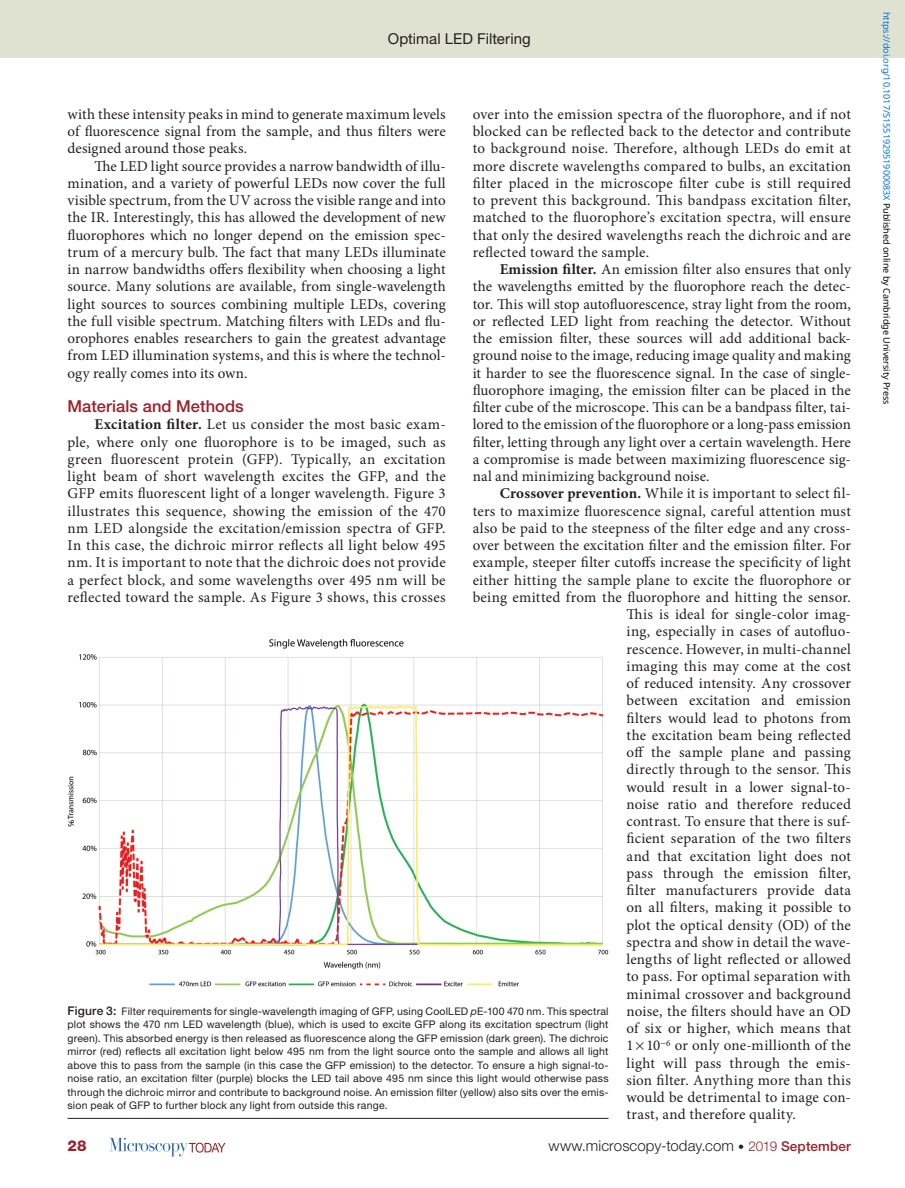
<style>
.page{position:relative;width:905px;height:1188px;background:#fff}
.page>*{position:absolute;margin:0;border:0;box-sizing:border-box;transform-origin:0 0}
.t1{font:500 16.5px "Helvetica Neue LT Std";letter-spacing:.005em;color:#98212a}
.t2{font:15px/17.2px "Minion Pro";letter-spacing:.01em;color:#231f20;text-align:justify}
.t3{font:300 15px "Helvetica Neue LT Std";letter-spacing:.005em;color:#231f20}
.t4{font:15px "Helvetica Neue LT Std";letter-spacing:.005em;color:#231f20}
.t5{font:800 15px "Helvetica Neue LT Std";color:#98212a}
.t6{font:10.5px/13.5px "Helvetica Neue LT Std";letter-spacing:.02em;color:#231f20;text-align:justify}
.t7{font:9px "Noto Sans";color:#0172cf}
.s1{font-weight:700}
.s2{font-weight:500;font-size:12px}
.s3{font-style:italic}
.s4{font-size:12px}
.s5{font-size:13.5px;color:#98212a}
.s6{font-weight:500;font-size:13.5px;color:#98212a}
.s7{color:#000}
</style>
<div class="page">
<div style="left:0;top:0;width:904px;height:58px;background:#e0e2d1"></div>
<svg style="left:109px;top:1138px;width:116px;height:18px"></svg>
<hr style="left:68px;top:1118px;width:540px;height:1px;background:#231f20">
<img style="left:68px;top:638px;width:540px;height:348px">
<p class="t4" style="left:388px;top:30px;width:144px">Optimal LED Filtering</p>
<p class="t2" style="left:68px;top:106px;width:380px">with these intensity peaks in mind to generate maximum levels of fluorescence signal from the sample, and thus filters were designed around those peaks.</p>
<p class="t2" style="left:68px;top:157px;width:380px;text-indent:27px">The LED light source provides a narrow bandwidth of illu&shy;mination, and a variety of powerful LEDs now cover the full visible spectrum, from the UV across the visible range and into the IR. Interestingly, this has allowed the development of new fluorophores which no longer depend on the emission spec&shy;trum of a mercury bulb. The fact that many LEDs illuminate in narrow bandwidths offers flexibility when choosing a light source. Many solutions are available, from single-wavelength light sources to sources combining multiple LEDs, covering the full visible spectrum. Matching filters with LEDs and flu&shy;orophores enables researchers to gain the greatest advantage from LED illumination systems, and this is where the technol&shy;ogy really comes into its own.</p>
<p class="t1" style="left:68px;top:396px;width:178px">Materials and Methods</p>
<p class="t2" style="left:68px;top:416px;width:380px;text-indent:27px"><span class="s1">Excitation filter.</span> Let us consider the most basic exam&shy;ple, where only one fluorophore is to be imaged, such as green fluorescent protein (GFP). Typically, an excitation light beam of short wavelength excites the GFP, and the GFP emits fluorescent light of a longer wavelength. Figure 3 illustrates this sequence, showing the emission of the 470 nm LED alongside the excitation/emission spectra of GFP.<br>In this case, the dichroic mirror reflects all light below 495 nm. It is important to note that the dichroic does not provide a perfect block, and some wavelengths over 495 nm will be reflected toward the sample. As Figure 3 shows, this crosses</p>
<p class="t2" style="left:472px;top:106px;width:380px">over into the emission spectra of the fluorophore, and if not blocked can be reflected back to the detector and contribute to background noise. Therefore, although LEDs do emit at more discrete wavelengths compared to bulbs, an excitation filter placed in the microscope filter cube is still required to prevent this background. This bandpass excitation filter, matched to the fluorophore’s excitation spectra, will ensure that only the desired wavelengths reach the dichroic and are reflected toward the sample.</p>
<p class="t2" style="left:472px;top:261px;width:380px;text-indent:27px"><span class="s1">Emission filter.</span> An emission filter also ensures that only the wavelengths emitted by the fluorophore reach the detec&shy;tor. This will stop autofluorescence, stray light from the room, or reflected LED light from reaching the detector. Without the emission filter, these sources will add additional back&shy;ground noise to the image, reducing image quality and making it harder to see the fluorescence signal. In the case of single&shy;fluorophore imaging, the emission filter can be placed in the filter cube of the microscope. This can be a bandpass filter, tai&shy;lored to the emission of the fluorophore or a long-pass emission filter, letting through any light over a certain wavelength. Here a compromise is made between maximizing fluorescence sig&shy;nal and minimizing background noise.</p>
<p class="t2" style="left:499px;top:485px;width:353px"><span class="s1">Crossover prevention.</span> While it is important to select fil-</p>
<p class="t2" style="left:472px;top:502px;width:380px">ters to maximize fluorescence signal, careful attention must</p>
<p class="t2" style="left:472px;top:520px;width:379px">also be paid to the steepness of the filter edge and any cross-</p>
<p class="t2" style="left:472px;top:537px;width:379px">over between the excitation filter and the emission filter. For</p>
<p class="t2" style="left:472px;top:554px;width:379px">example, steeper filter cutoffs increase the specificity of light</p>
<p class="t2" style="left:472px;top:571px;width:380px">either hitting the sample plane to excite the fluorophore or</p>
<p class="t2" style="left:472px;top:589px;width:380px">being emitted from the fluorophore and hitting the sensor.</p>
<p class="t2" style="left:626px;top:606px;width:226px">This is ideal for single-color imag-</p>
<p class="t2" style="left:626px;top:623px;width:226px">ing, especially in cases of autofluo-</p>
<p class="t2" style="left:626px;top:640px;width:226px">rescence. However, in multi-channel</p>
<p class="t2" style="left:626px;top:658px;width:226px">imaging this may come at the cost</p>
<p class="t2" style="left:626px;top:675px;width:226px">of reduced intensity. Any crossover</p>
<p class="t2" style="left:626px;top:692px;width:226px">between excitation and emission</p>
<p class="t2" style="left:626px;top:709px;width:226px">filters would lead to photons from</p>
<p class="t2" style="left:626px;top:727px;width:226px">the excitation beam being reflected</p>
<p class="t2" style="left:626px;top:744px;width:226px">off the sample plane and passing</p>
<p class="t2" style="left:626px;top:761px;width:226px">directly through to the sensor. This</p>
<p class="t2" style="left:626px;top:778px;width:226px">would result in a lower signal-to-</p>
<p class="t2" style="left:626px;top:796px;width:226px">noise ratio and therefore reduced</p>
<p class="t2" style="left:626px;top:813px;width:226px">contrast. To ensure that there is suf-</p>
<p class="t2" style="left:626px;top:830px;width:226px">ficient separation of the two filters</p>
<p class="t2" style="left:626px;top:847px;width:226px">and that excitation light does not</p>
<p class="t2" style="left:626px;top:865px;width:226px">pass through the emission filter,</p>
<p class="t2" style="left:626px;top:882px;width:226px">filter manufacturers provide data</p>
<p class="t2" style="left:626px;top:899px;width:226px">on all filters, making it possible to</p>
<p class="t2" style="left:626px;top:916px;width:226px">plot the optical density (OD) of the</p>
<p class="t2" style="left:626px;top:934px;width:226px">spectra and show in detail the wave-</p>
<p class="t2" style="left:626px;top:951px;width:226px">lengths of light reflected or allowed</p>
<p class="t2" style="left:626px;top:968px;width:226px">to pass. For optimal separation with</p>
<p class="t2" style="left:626px;top:985px;width:226px">minimal crossover and background</p>
<p class="t2" style="left:626px;top:1003px;width:226px">noise, the filters should have an OD</p>
<p class="t2" style="left:626px;top:1020px;width:226px">of six or higher, which means that</p>
<p class="t2" style="left:626px;top:1037px;width:226px">1 10−<sup>6</sup> or only one-millionth of the</p>
<p class="t2" style="left:626px;top:1054px;width:226px">light will pass through the emis-</p>
<p class="t2" style="left:626px;top:1072px;width:226px">sion filter. Anything more than this</p>
<p class="t2" style="left:626px;top:1089px;width:226px">would be detrimental to image con-</p>
<p class="t2" style="left:626px;top:1106px;width:171px">trast, and therefore quality.</p>
<p class="t6" style="left:67px;top:1004px;width:542px"><span class="s2">Figure 3:</span> Filter requirements for single-wavelength imaging of GFP, using CoolLED <span class="s3">p</span>E-100 470 nm. This spectral plot shows the 470 nm LED wavelength (blue), which is used to excite GFP along its excitation spectrum (light green). This absorbed energy is then released as fluorescence along the GFP emission (dark green). The dichroic mirror (red) reflects all excitation light below 495 nm from the light source onto the sample and allows all light above this to pass from the sample (in this case the GFP emission) to the detector. To ensure a high signal-to&shy;noise ratio, an excitation filter (purple) blocks the LED tail above 495 nm since this light would otherwise pass through the dichroic mirror and contribute to background noise. An emission filter (yellow) also sits over the emis&shy;sion peak of GFP to further block any light from outside this range.</p>
<p class="t5" style="left:68px;top:1137px;width:21px">28</p>
<p class="t3" style="left:548px;top:1137px;width:304px">www.microscopy-today.com <span class="s4">•</span> <span class="s5">2019</span> <span class="s6">September</span></p>
<p class="t7" style="left:893px;top:12px;width:395px;rotate:90deg">https://doi.org/10.1017/S155192951900083X <span class="s7">Published online by Cambridge University Press</span></p>
</div>
